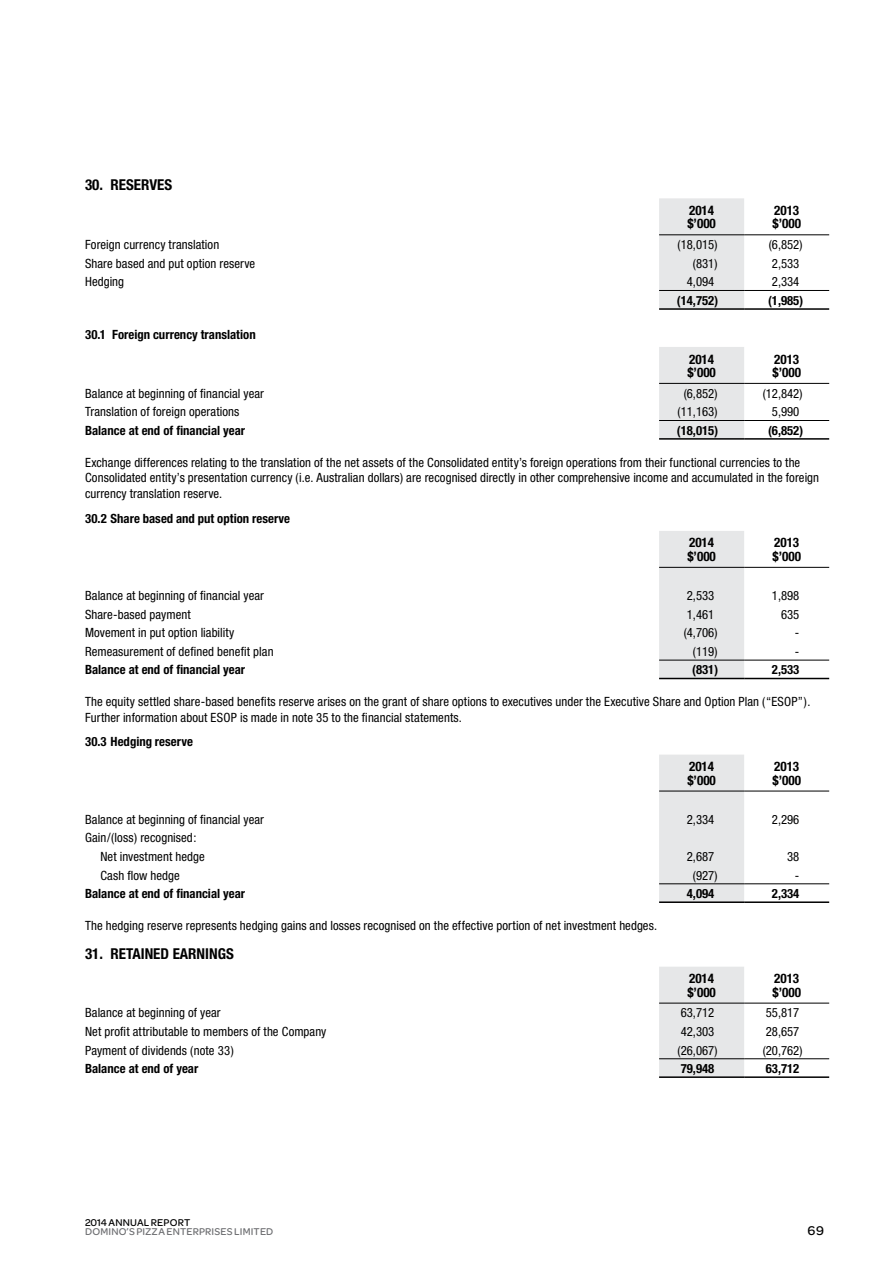
<style>
.page{position:relative;width:893px;height:1263px;background:#fff}
.page>*{position:absolute;margin:0;border:0;box-sizing:border-box;transform-origin:0 0}
.t1{font:700 condensed 15px "Helvetica Neue";color:#000}
.t2{font:500 13.5px "Omnes";color:#000}
.t3{font:700 condensed 13.2px/13.5px "Helvetica Neue";color:#000}
.t4{font:condensed 12.75px/15.9px "Helvetica Neue";letter-spacing:.005em;color:#000}
.t5{font:700 condensed 12.75px "Helvetica Neue";color:#000}
.t6{font:500 10.5px "Omnes";letter-spacing:.015em;color:#6d6e71}
.t7{font:500 10.5px "Omnes";letter-spacing:.015em;color:#000}
</style>
<div class="page">
<div style="left:659px;top:198px;width:85px;height:110px;background:#e6e7e8"></div>
<hr style="left:659px;top:290px;width:85px;height:1px;background:#000">
<hr style="left:744px;top:290px;width:85px;height:1px;background:#000">
<hr style="left:659px;top:308px;width:85px;height:2px;background:#000">
<hr style="left:744px;top:308px;width:85px;height:2px;background:#000">
<hr style="left:659px;top:234px;width:85px;height:1px;background:#000">
<hr style="left:744px;top:234px;width:85px;height:1px;background:#000">
<div style="left:659px;top:347px;width:85px;height:91px;background:#e6e7e8"></div>
<hr style="left:659px;top:420px;width:85px;height:1px;background:#000">
<hr style="left:744px;top:420px;width:85px;height:1px;background:#000">
<hr style="left:659px;top:438px;width:85px;height:2px;background:#000">
<hr style="left:744px;top:438px;width:85px;height:2px;background:#000">
<hr style="left:659px;top:383px;width:85px;height:1px;background:#000">
<hr style="left:744px;top:383px;width:85px;height:1px;background:#000">
<div style="left:659px;top:531px;width:85px;height:147px;background:#e6e7e8"></div>
<hr style="left:659px;top:660px;width:85px;height:1px;background:#000">
<hr style="left:744px;top:660px;width:85px;height:1px;background:#000">
<hr style="left:659px;top:678px;width:85px;height:1px;background:#000">
<hr style="left:744px;top:678px;width:85px;height:1px;background:#000">
<hr style="left:659px;top:567px;width:85px;height:1px;background:#000">
<hr style="left:744px;top:567px;width:85px;height:1px;background:#000">
<div style="left:659px;top:755px;width:85px;height:146px;background:#e6e7e8"></div>
<hr style="left:659px;top:883px;width:85px;height:1px;background:#000">
<hr style="left:744px;top:883px;width:85px;height:1px;background:#000">
<hr style="left:659px;top:901px;width:85px;height:2px;background:#000">
<hr style="left:744px;top:901px;width:85px;height:2px;background:#000">
<hr style="left:659px;top:791px;width:85px;height:1px;background:#000">
<hr style="left:744px;top:791px;width:85px;height:1px;background:#000">
<div style="left:659px;top:967px;width:85px;height:109px;background:#e6e7e8"></div>
<hr style="left:659px;top:1058px;width:85px;height:1px;background:#000">
<hr style="left:744px;top:1058px;width:85px;height:1px;background:#000">
<hr style="left:659px;top:1076px;width:85px;height:2px;background:#000">
<hr style="left:744px;top:1076px;width:85px;height:2px;background:#000">
<hr style="left:659px;top:1003px;width:85px;height:1px;background:#000">
<hr style="left:744px;top:1003px;width:85px;height:1px;background:#000">
<p class="t1" style="left:85px;top:176px;width:89px">30. RESERVES</p>
<p class="t3" style="left:687px;top:203px;width:30px">2014 $’000</p>
<p class="t3" style="left:772px;top:203px;width:30px">2013 $’000</p>
<p class="t4" style="left:85px;top:237px;width:136px">Foreign currency translation</p>
<p class="t4" style="left:678px;top:237px;width:41px">(18,015)</p>
<p class="t4" style="left:769px;top:237px;width:35px">(6,852)</p>
<p class="t4" style="left:85px;top:255px;width:172px">Share based and put option reserve</p>
<p class="t4" style="left:693px;top:255px;width:26px">(831)</p>
<p class="t4" style="left:772px;top:255px;width:29px">2,533</p>
<p class="t4" style="left:85px;top:274px;width:41px">Hedging</p>
<p class="t4" style="left:687px;top:274px;width:29px">4,094</p>
<p class="t4" style="left:772px;top:274px;width:29px">2,334</p>
<p class="t5" style="left:677px;top:292px;width:43px">(14,752)</p>
<p class="t5" style="left:768px;top:292px;width:37px">(1,985)</p>
<p class="t5" style="left:85px;top:327px;width:172px">30.1 Foreign currency translation</p>
<p class="t3" style="left:687px;top:352px;width:30px">2014 $’000</p>
<p class="t3" style="left:772px;top:352px;width:30px">2013 $’000</p>
<p class="t4" style="left:85px;top:385px;width:180px">Balance at beginning of financial year</p>
<p class="t4" style="left:684px;top:385px;width:35px">(6,852)</p>
<p class="t4" style="left:763px;top:385px;width:41px">(12,842)</p>
<p class="t4" style="left:85px;top:404px;width:156px">Translation of foreign operations</p>
<p class="t4" style="left:678px;top:404px;width:41px">(11,163)</p>
<p class="t4" style="left:772px;top:404px;width:29px">5,990</p>
<p class="t5" style="left:85px;top:422px;width:162px">Balance at end of financial year</p>
<p class="t5" style="left:677px;top:422px;width:43px">(18,015)</p>
<p class="t5" style="left:768px;top:422px;width:37px">(6,852)</p>
<p class="t4" style="left:85px;top:454px;width:736px">Exchange differences relating to the translation of the net assets of the Consolidated entity’s foreign operations from their functional currencies to the<br>Consolidated entity’s presentation currency (i.e. Australian dollars) are recognised directly in other comprehensive income and accumulated in the foreign currency translation reserve.</p>
<p class="t5" style="left:85px;top:510px;width:207px">30.2 Share based and put option reserve</p>
<p class="t3" style="left:687px;top:536px;width:30px">2014 $’000</p>
<p class="t3" style="left:772px;top:536px;width:30px">2013 $’000</p>
<p class="t4" style="left:85px;top:588px;width:180px">Balance at beginning of financial year</p>
<p class="t4" style="left:687px;top:588px;width:29px">2,533</p>
<p class="t4" style="left:772px;top:588px;width:29px">1,898</p>
<p class="t4" style="left:85px;top:606px;width:107px">Share-based payment</p>
<p class="t4" style="left:687px;top:606px;width:29px">1,461</p>
<p class="t4" style="left:781px;top:606px;width:20px">635</p>
<p class="t4" style="left:85px;top:625px;width:151px">Movement in put option liability</p>
<p class="t4" style="left:684px;top:625px;width:35px">(4,706)</p>
<p class="t4" style="left:795px;top:625px;width:6px">-</p>
<p class="t4" style="left:85px;top:643px;width:190px">Remeasurement of defined benefit plan</p>
<p class="t4" style="left:693px;top:643px;width:26px">(119)</p>
<p class="t4" style="left:795px;top:643px;width:6px">-</p>
<p class="t5" style="left:85px;top:662px;width:162px">Balance at end of financial year</p>
<p class="t5" style="left:692px;top:662px;width:27px">(831)</p>
<p class="t5" style="left:772px;top:662px;width:29px">2,533</p>
<p class="t4" style="left:85px;top:694px;width:727px">The equity settled share-based benefits reserve arises on the grant of share options to executives under the Executive Share and Option Plan (“ESOP”).<br>Further information about ESOP is made in note 35 to the financial statements.</p>
<p class="t5" style="left:85px;top:734px;width:109px">30.3 Hedging reserve</p>
<p class="t3" style="left:687px;top:759px;width:30px">2014 $’000</p>
<p class="t3" style="left:772px;top:759px;width:30px">2013 $’000</p>
<p class="t4" style="left:85px;top:811px;width:180px">Balance at beginning of financial year</p>
<p class="t4" style="left:687px;top:811px;width:29px">2,334</p>
<p class="t4" style="left:772px;top:811px;width:29px">2,296</p>
<p class="t4" style="left:100px;top:828px;width:106px;line-height:18.6px;text-indent:-15px">Gain/(loss) recognised:<br>Net investment hedge</p>
<p class="t4" style="left:687px;top:848px;width:29px">2,687</p>
<p class="t4" style="left:787px;top:848px;width:14px">38</p>
<p class="t4" style="left:100px;top:867px;width:81px">Cash flow hedge</p>
<p class="t4" style="left:693px;top:867px;width:26px">(927)</p>
<p class="t4" style="left:795px;top:867px;width:6px">-</p>
<p class="t5" style="left:85px;top:886px;width:162px">Balance at end of financial year</p>
<p class="t5" style="left:687px;top:886px;width:29px">4,094</p>
<p class="t5" style="left:772px;top:886px;width:29px">2,334</p>
<p class="t4" style="left:85px;top:917px;width:574px">The hedging reserve represents hedging gains and losses recognised on the effective portion of net investment hedges.</p>
<p class="t1" style="left:85px;top:944px;width:150px">31. RETAINED EARNINGS</p>
<p class="t3" style="left:687px;top:971px;width:30px">2014 $’000</p>
<p class="t3" style="left:772px;top:971px;width:30px">2013 $’000</p>
<p class="t4" style="left:85px;top:1005px;width:137px">Balance at beginning of year</p>
<p class="t4" style="left:681px;top:1005px;width:35px">63,712</p>
<p class="t4" style="left:766px;top:1005px;width:35px">55,817</p>
<p class="t4" style="left:85px;top:1023px;width:243px">Net profit attributable to members of the Company</p>
<p class="t4" style="left:681px;top:1023px;width:35px">42,303</p>
<p class="t4" style="left:766px;top:1023px;width:35px">28,657</p>
<p class="t4" style="left:85px;top:1042px;width:150px">Payment of dividends (note 33)</p>
<p class="t4" style="left:678px;top:1042px;width:41px">(26,067)</p>
<p class="t4" style="left:763px;top:1042px;width:41px">(20,762)</p>
<p class="t5" style="left:85px;top:1061px;width:115px">Balance at end of year</p>
<p class="t5" style="left:681px;top:1061px;width:35px">79,948</p>
<p class="t5" style="left:766px;top:1061px;width:35px">63,712</p>
<p class="t7" style="left:85px;top:1216px;width:107px">2014 ANNUAL REPORT</p>
<p class="t6" style="left:85px;top:1226px;width:190px">DOMINO’S PIZZA ENTERPRISES LIMITED</p>
<p class="t2" style="left:807px;top:1223px;width:18px">69</p>
</div>
